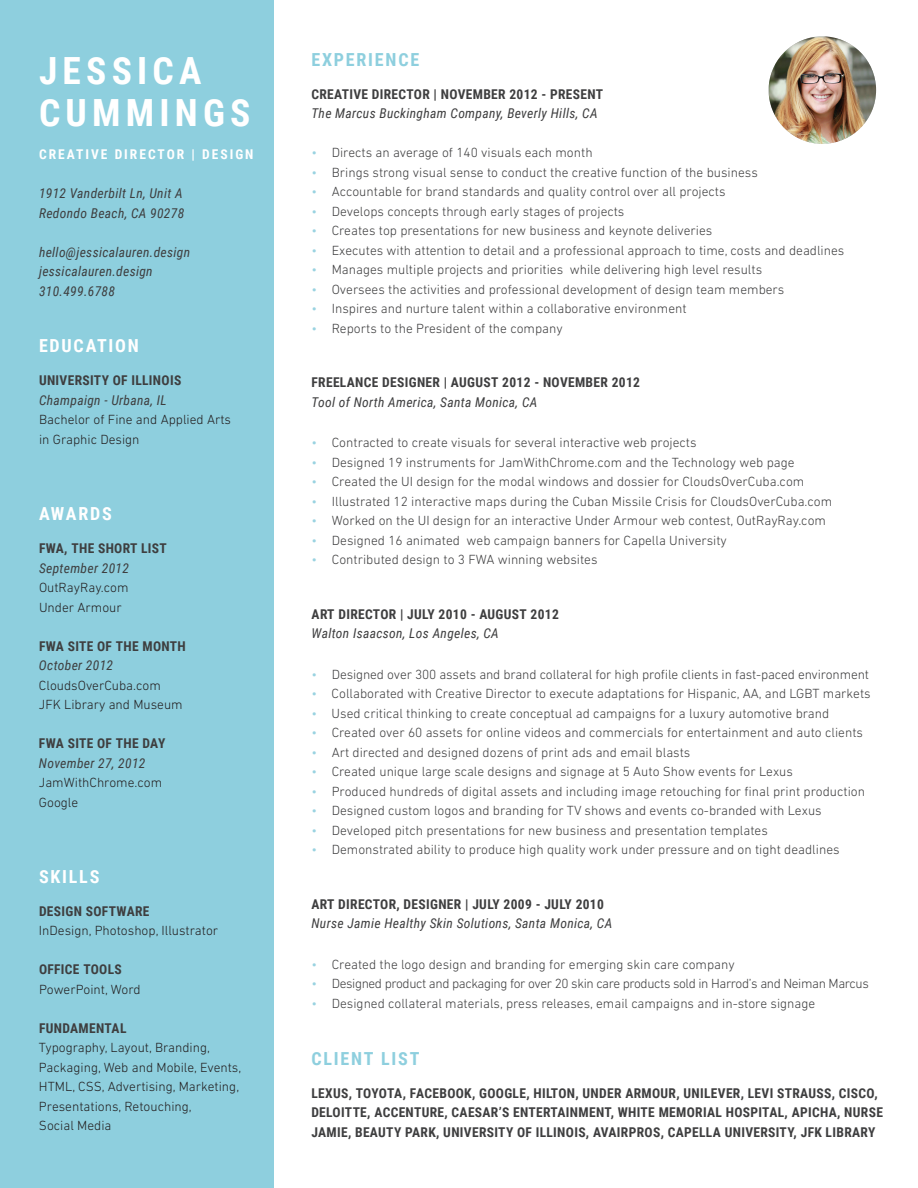
<style>
.page{position:relative;width:918px;height:1188px;background:#fff}
.page>*{position:absolute;margin:0;border:0;box-sizing:border-box;transform-origin:0 0}
.t1{font:700 37.5px/42px "Roboto Condensed";letter-spacing:.14em;color:#fff}
.t2{font:700 18px "Roboto Condensed";letter-spacing:.1em;color:#fff}
.t3{font:700 18px "Roboto Condensed";letter-spacing:.1em;color:#8ecfde}
.t4{font:300 13.5px "DIN Next LT Pro";color:#3e3e3f}
.t5{font:700 13.5px/19.5px "Roboto Condensed";letter-spacing:.025em;color:#3e3e3f}
.t6{font:italic 13.5px/19.5px "Roboto Condensed";letter-spacing:.025em;color:#3e3e3f}
.t7{font:300 13.5px/19.5px "DIN Next LT Pro";color:#231f20}
.t8{font:300 13.5px "DIN Next LT Pro";letter-spacing:-.03em;color:#3e3e3f}
.t9{font:700 13.5px "Roboto Condensed";letter-spacing:.15em;color:#fff}
.s1{color:#9ad3e1}
</style>
<div class="page">
<div style="left:0;top:0;width:273px;height:1188px;background:#8ecfde"></div>
<img style="left:769px;top:36px;width:107px;height:108px;border-radius:53px">
<h1 class="t1" style="left:39px;top:49px;width:213px">JESSICA<br>CUMMINGS</h1>
<p class="t9" style="left:39px;top:145px;width:216px">CREATIVE DIRECTOR | DESIGN</p>
<p class="t6" style="left:39px;top:183px;width:147px">1912 Vanderbilt Ln, Unit A<br>Redondo Beach, CA 90278</p>
<p class="t6" style="left:39px;top:242px;width:153px">hello@jessicalauren.design jessicalauren.design<br>310.499.6788</p>
<h2 class="t2" style="left:39px;top:333px;width:101px">EDUCATION</h2>
<p class="t5" style="left:39px;top:370px;width:144px">UNIVERSITY OF ILLINOIS</p>
<p class="t6" style="left:39px;top:390px;width:129px">Champaign - Urbana, IL</p>
<p class="t7" style="left:39px;top:410px;width:194px">Bachelor of Fine and Applied Arts in Graphic Design</p>
<h2 class="t2" style="left:39px;top:501px;width:74px">AWARDS</h2>
<p class="t5" style="left:39px;top:538px;width:129px">FWA, THE SHORT LIST</p>
<p class="t6" style="left:39px;top:558px;width:91px">September 2012</p>
<p class="t7" style="left:39px;top:578px;width:91px">OutRayRay.com<br>Under Armour</p>
<p class="t5" style="left:39px;top:636px;width:148px">FWA SITE OF THE MONTH</p>
<p class="t6" style="left:39px;top:655px;width:76px">October 2012</p>
<p class="t7" style="left:39px;top:675px;width:145px">CloudsOverCuba.com<br>JFK Library and Museum</p>
<p class="t5" style="left:39px;top:733px;width:128px">FWA SITE OF THE DAY</p>
<p class="t6" style="left:39px;top:753px;width:108px">November 27, 2012</p>
<p class="t7" style="left:39px;top:773px;width:125px">JamWithChrome.com<br>Google</p>
<h2 class="t2" style="left:39px;top:864px;width:62px">SKILLS</h2>
<p class="t5" style="left:39px;top:901px;width:112px">DESIGN SOFTWARE</p>
<p class="t7" style="left:39px;top:921px;width:181px">InDesign, Photoshop, Illustrator</p>
<p class="t5" style="left:39px;top:959px;width:84px">OFFICE TOOLS</p>
<p class="t7" style="left:39px;top:979px;width:103px">PowerPoint, Word</p>
<p class="t5" style="left:39px;top:1018px;width:89px">FUNDAMENTAL</p>
<p class="t7" style="left:39px;top:1038px;width:204px">Typography, Layout, Branding,<br>Packaging, Web and Mobile, Events,<br>HTML, CSS, Advertising, Marketing,<br>Presentations, Retouching,<br>Social Media</p>
<h2 class="t3" style="left:311px;top:47px;width:109px">EXPERIENCE</h2>
<p class="t5" style="left:311px;top:84px;width:293px">CREATIVE DIRECTOR | NOVEMBER 2012 - PRESENT</p>
<p class="t6" style="left:311px;top:103px;width:288px">The Marcus Buckingham Company, Beverly Hills, CA</p>
<p class="t4" style="left:311px;top:145px;width:283px"><span class="s1">•</span> Directs an average of 140 visuals each month</p>
<p class="t4" style="left:311px;top:164px;width:448px"><span class="s1">•</span> Brings strong visual sense to conduct the creative function of the business</p>
<p class="t4" style="left:311px;top:184px;width:416px"><span class="s1">•</span> Accountable for brand standards and quality control over all projects</p>
<p class="t4" style="left:311px;top:203px;width:315px"><span class="s1">•</span> Develops concepts through early stages of projects</p>
<p class="t4" style="left:311px;top:223px;width:402px"><span class="s1">•</span> Creates top presentations for new business and keynote deliveries</p>
<p class="t4" style="left:311px;top:242px;width:534px"><span class="s1">•</span> Executes with attention to detail and a professional approach to time, costs and deadlines</p>
<p class="t4" style="left:311px;top:262px;width:452px"><span class="s1">•</span> Manages multiple projects and priorities while delivering high level results</p>
<p class="t4" style="left:312px;top:281px;width:474px"><span class="s1">•</span> Oversees the activities and professional development of design team members</p>
<p class="t4" style="left:312px;top:301px;width:377px"><span class="s1">•</span> Inspires and nurture talent within a collaborative environment</p>
<p class="t4" style="left:312px;top:320px;width:253px"><span class="s1">•</span> Reports to the President of the company</p>
<p class="t5" style="left:312px;top:372px;width:330px">FREELANCE DESIGNER | AUGUST 2012 - NOVEMBER 2012</p>
<p class="t6" style="left:312px;top:392px;width:227px">Tool of North America, Santa Monica, CA</p>
<p class="t4" style="left:312px;top:435px;width:387px"><span class="s1">•</span> Contracted to create visuals for several interactive web projects</p>
<p class="t4" style="left:312px;top:454px;width:485px"><span class="s1">•</span> Designed 19 instruments for JamWithChrome.com and the Technology web page</p>
<p class="t4" style="left:312px;top:474px;width:494px"><span class="s1">•</span> Created the UI design for the modal windows and dossier for CloudsOverCuba.com</p>
<p class="t4" style="left:312px;top:493px;width:522px"><span class="s1">•</span> Illustrated 12 interactive maps during the Cuban Missile Crisis for CloudsOverCuba.com</p>
<p class="t4" style="left:312px;top:513px;width:516px"><span class="s1">•</span> Worked on the UI design for an interactive Under Armour web contest, OutRayRay.com</p>
<p class="t4" style="left:312px;top:532px;width:417px"><span class="s1">•</span> Designed 16 animated web campaign banners for Capella University</p>
<p class="t4" style="left:312px;top:552px;width:287px"><span class="s1">•</span> Contributed design to 3 FWA winning websites</p>
<p class="t5" style="left:312px;top:604px;width:249px">ART DIRECTOR | JULY 2010 - AUGUST 2012</p>
<p class="t6" style="left:312px;top:623px;width:189px">Walton Isaacson, Los Angeles, CA</p>
<p class="t4" style="left:312px;top:666px;width:559px"><span class="s1">•</span> Designed over 300 assets and brand collateral for high profile clients in fast-paced environment</p>
<p class="t4" style="left:311px;top:686px;width:561px"><span class="s1">•</span> Collaborated with Creative Director to execute adaptations for Hispanic, AA, and LGBT markets</p>
<p class="t4" style="left:311px;top:705px;width:519px"><span class="s1">•</span> Used critical thinking to create conceptual ad campaigns for a luxury automotive brand</p>
<p class="t4" style="left:311px;top:725px;width:553px"><span class="s1">•</span> Created over 60 assets for online videos and commercials for entertainment and auto clients</p>
<p class="t4" style="left:311px;top:744px;width:381px"><span class="s1">•</span> Art directed and designed dozens of print ads and email blasts</p>
<p class="t4" style="left:311px;top:764px;width:483px"><span class="s1">•</span> Created unique large scale designs and signage at 5 Auto Show events for Lexus</p>
<p class="t4" style="left:311px;top:783px;width:555px"><span class="s1">•</span> Produced hundreds of digital assets and including image retouching for final print production</p>
<p class="t4" style="left:311px;top:803px;width:512px"><span class="s1">•</span> Designed custom logos and branding for TV shows and events co-branded with Lexus</p>
<p class="t4" style="left:311px;top:822px;width:458px"><span class="s1">•</span> Developed pitch presentations for new business and presentation templates</p>
<p class="t4" style="left:311px;top:842px;width:530px"><span class="s1">•</span> Demonstrated ability to produce high quality work under pressure and on tight deadlines</p>
<p class="t5" style="left:311px;top:894px;width:294px">ART DIRECTOR, DESIGNER | JULY 2009 - JULY 2010</p>
<p class="t6" style="left:311px;top:913px;width:302px">Nurse Jamie Healthy Skin Solutions, Santa Monica, CA</p>
<p class="t4" style="left:311px;top:956px;width:425px"><span class="s1">•</span> Created the logo design and branding for emerging skin care company</p>
<p class="t8" style="left:312px;top:976px;width:559px"><span class="s1">•</span> Designed product and packaging for over 20 skin care products sold in Harrod’s and Neiman Marcus</p>
<p class="t4" style="left:312px;top:995px;width:505px"><span class="s1">•</span> Designed collateral materials, press releases, email campaigns and in-store signage</p>
<h2 class="t3" style="left:311px;top:1046px;width:110px">CLIENT LIST</h2>
<p class="t5" style="left:311px;top:1083px;width:573px">LEXUS, TOYOTA, FACEBOOK, GOOGLE, HILTON, UNDER ARMOUR, UNILEVER, LEVI STRAUSS, CISCO,<br>DELOITTE, ACCENTURE, CAESAR’S ENTERTAINMENT, WHITE MEMORIAL HOSPITAL, APICHA, NURSE<br>JAMIE, BEAUTY PARK, UNIVERSITY OF ILLINOIS, AVAIRPROS, CAPELLA UNIVERSITY, JFK LIBRARY</p>
</div>
